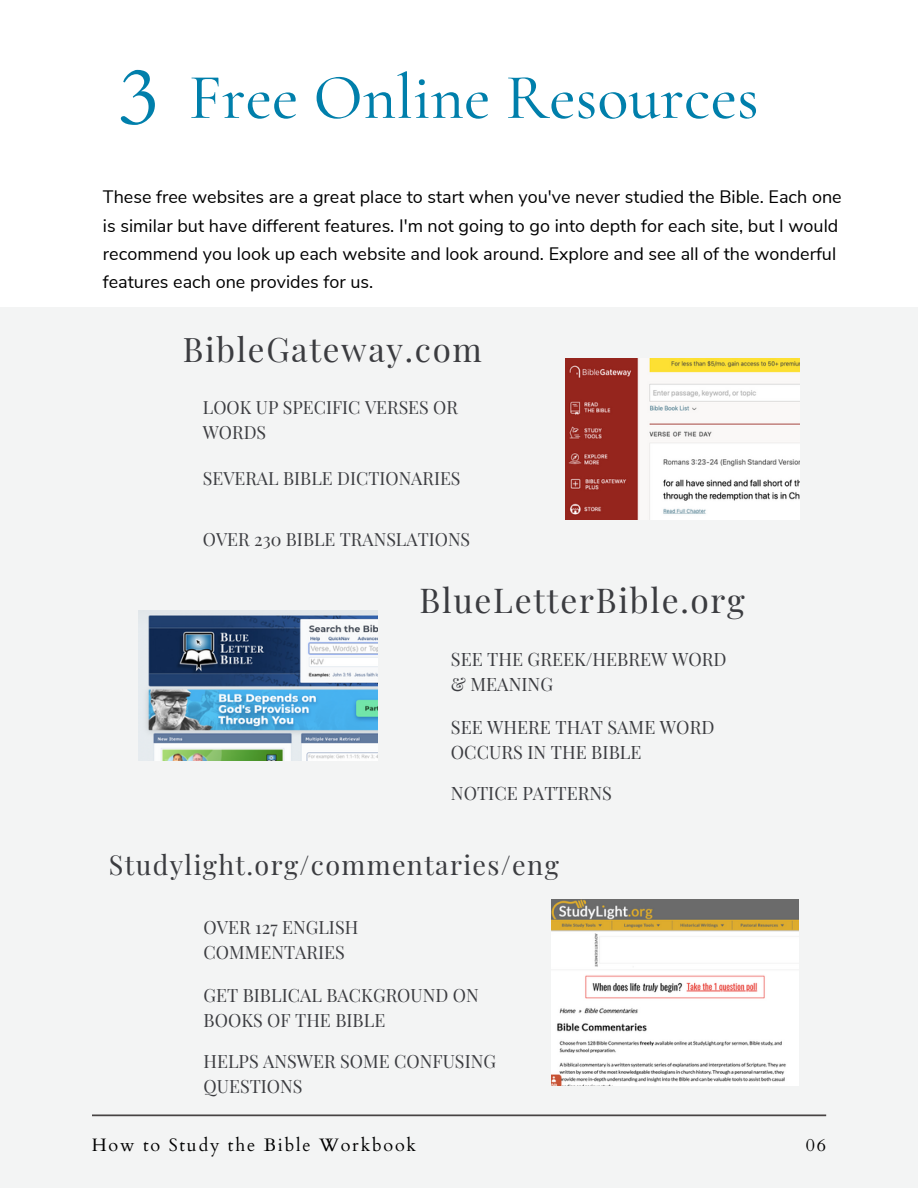
<style>
.page{position:relative;width:918px;height:1188px;background:#fff}
.page>*{position:absolute;margin:0;border:0;box-sizing:border-box;transform-origin:0 0}
.t1{font:80.1px "Cardo";color:#007fab}
.t2{font:500 64.5px "Cormorant Garamond";color:#007fab}
.t3{font:33.6px "Playfair Display";letter-spacing:.05em;color:#3b3c40}
.t4{font:33.15px "Playfair Display";letter-spacing:.05em;color:#3b3c40}
.t5{font:26.85px "Playfair Display";letter-spacing:.05em;color:#3b3c40}
.t6{font:18.15px/25px "Playfair Display";color:#3b3c40}
.t7{font:18px/28.2px "Nunito Sans";color:#000}
.t8{font:18px/24.9px "Playfair Display";color:#3b3c40}
.t9{font:18px "Cardo";letter-spacing:.1em;color:#000}
.t10{font:17.85px/24.8px "Playfair Display";color:#3b3c40}
</style>
<div class="page">
<div style="left:0;top:307px;width:918px;height:881px;background:#f3f4f4"></div>
<svg style="left:92px;top:1114px;width:734px;height:2px"></svg>
<img style="left:565px;top:358px;width:234px;height:161px">
<img style="left:139px;top:610px;width:238px;height:151px">
<img style="left:551px;top:900px;width:248px;height:185px">
<h1 class="t1" style="left:118px;top:45px;width:43px">3</h1>
<h2 class="t2" style="left:189px;top:58px;width:571px">Free Online Resources</h2>
<p class="t7" style="left:103px;top:183px;width:740px">These free websites are a great place to start when you've never studied the Bible. Each one is similar but have different features. I'm not going to go into depth for each site, but I would recommend you look up each website and look around. Explore and see all of the wonderful features each one provides for us.</p>
<h3 class="t4" style="left:183px;top:326px;width:301px">BibleGateway.com</h3>
<p class="t10" style="left:203px;top:394px;width:257px">LOOK UP SPECIFIC VERSES OR<br>WORDS</p>
<p class="t10" style="left:203px;top:465px;width:259px">SEVERAL BIBLE DICTIONARIES</p>
<p class="t10" style="left:203px;top:527px;width:269px">OVER 230 BIBLE TRANSLATIONS</p>
<h3 class="t3" style="left:420px;top:576px;width:327px">BlueLetterBible.org</h3>
<p class="t6" style="left:451px;top:645px;width:277px">SEE THE GREEK/HEBREW WORD &amp; MEANING</p>
<p class="t6" style="left:451px;top:714px;width:265px">SEE WHERE THAT SAME WORD<br>OCCURS IN THE BIBLE</p>
<p class="t6" style="left:451px;top:780px;width:163px">NOTICE PATTERNS</p>
<h3 class="t5" style="left:109px;top:846px;width:451px">Studylight.org/commentaries/eng</h3>
<p class="t8" style="left:204px;top:914px;width:156px">OVER 127 ENGLISH<br>COMMENTARIES</p>
<p class="t8" style="left:204px;top:982px;width:277px">GET BIBLICAL BACKGROUND ON<br>BOOKS OF THE BIBLE</p>
<p class="t8" style="left:204px;top:1048px;width:294px">HELPS ANSWER SOME CONFUSING<br>QUESTIONS</p>
<p class="t9" style="left:92px;top:1134px;width:326px">How to Study the Bible Workbook</p>
<p class="t9" style="left:806px;top:1134px;width:22px">06</p>
</div>
